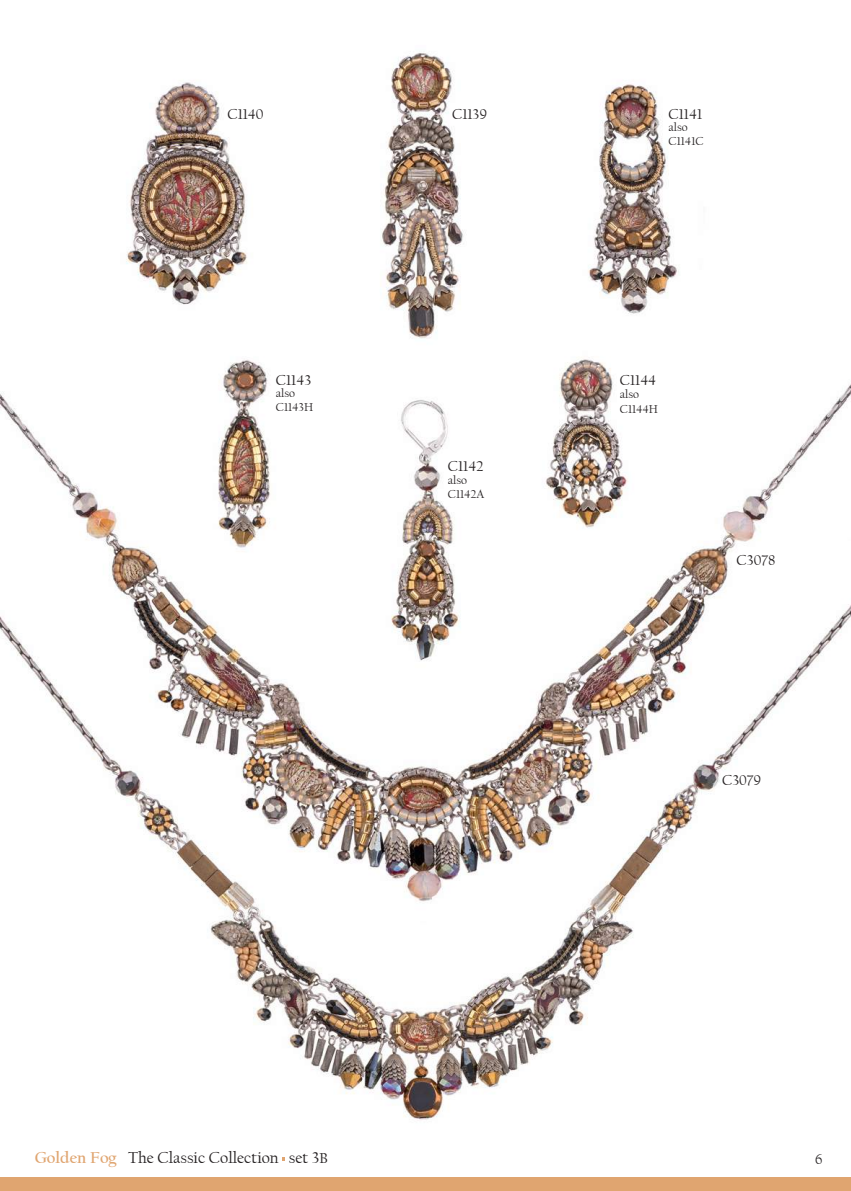
<style>
.page{position:relative;width:851px;height:1191px;background:#fff}
.page>*{position:absolute;margin:0;border:0;box-sizing:border-box;transform-origin:0 0}
.t1{font:16.5px "Californian FB";color:#231f20}
.t2{font:15px "Californian FB";color:#231f20}
.t3{font:12px/14.4px "Californian FB";color:#231f20}
.s1{font-weight:700;color:#e0a570}
.s2{font-size:15px}
</style>
<div class="page">
<img style="left:0;top:53px;width:850px;height:1108px">
<div style="left:0;top:1177px;width:850px;height:14px;background:#e0a570"></div>
<p class="t2" style="left:227px;top:106px;width:38px">C1140</p>
<p class="t2" style="left:452px;top:106px;width:36px">C1139</p>
<p class="t2" style="left:276px;top:372px;width:37px">C1143</p>
<p class="t3" style="left:276px;top:386px;width:39px">also<br>C1143H</p>
<p class="t2" style="left:448px;top:458px;width:37px">C1142</p>
<p class="t3" style="left:448px;top:473px;width:38px">also<br>C1142A</p>
<p class="t2" style="left:668px;top:106px;width:35px">C1141</p>
<p class="t3" style="left:668px;top:120px;width:37px">also<br>C1141C</p>
<p class="t2" style="left:619px;top:372px;width:38px">C1144</p>
<p class="t3" style="left:619px;top:387px;width:40px">also<br>C1144H</p>
<p class="t2" style="left:736px;top:552px;width:40px">C3078</p>
<p class="t2" style="left:722px;top:772px;width:40px">C3079</p>
<p class="t1" style="left:35px;top:1148px;width:294px"><span class="s1">Golden Fog</span> The Classic Collection set 3<span class="s2">B</span></p>
<p class="t2" style="left:814px;top:1150px;width:9px">6</p>
</div>
